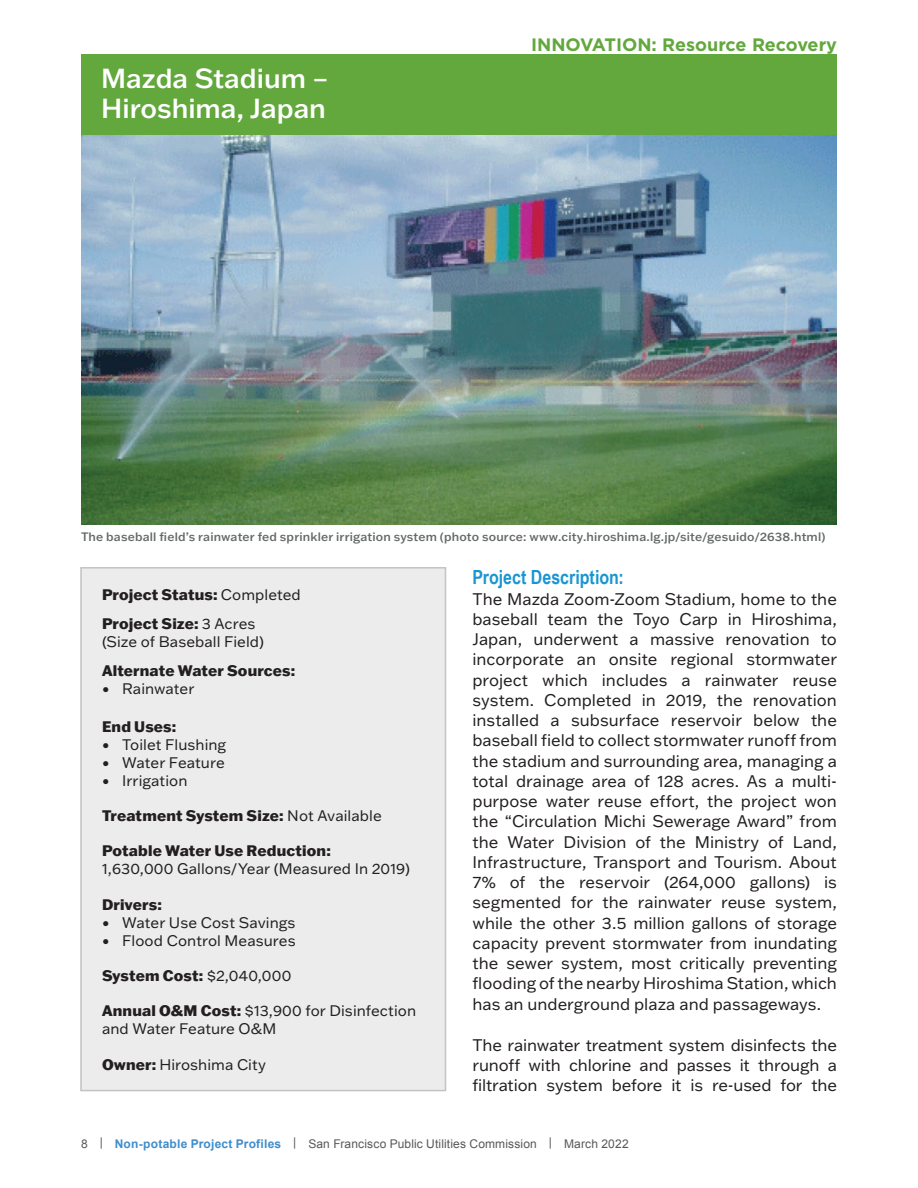
<style>
.page{position:relative;width:918px;height:1188px;background:#fff}
.page>*{position:absolute;margin:0;border:0;box-sizing:border-box;transform-origin:0 0}
.t1{font:500 27px/30px "Franklin Gothic ATF";color:#fff}
.t2{font:700 19.5px "Arial Narrow";color:#1a95d3}
.t3{font:700 18px "Gotham";color:#62a83c}
.t4{font:16.5px/20.2px "Franklin Gothic ATF";letter-spacing:-.005em;color:#231f20;text-align:justify}
.t5{font:15px/18px "Franklin Gothic ATF";letter-spacing:.005em;color:#231f20}
.t6{font:800 15px/28.8px "Franklin Gothic ATF";letter-spacing:.01em;color:#231f20}
.t7{font:500 12px "Franklin Gothic ATF";letter-spacing:.015em;color:#646868}
.t8{font:12px "Arial";letter-spacing:.015em;color:#57585a}
.s1{font-weight:400}
.s2{font-weight:800}
.s3{font-weight:700;color:#3f8dcb}
</style>
<div class="page">
<div style="left:81px;top:54px;width:756px;height:81px;background:#62a83c"></div>
<div style="left:81px;top:568px;width:365px;height:523px;background:#ececec"></div>
<div style="left:80px;top:567px;width:366px;height:524px;border:2px solid #c4c2c2"></div>
<img style="left:81px;top:135px;width:756px;height:390px">
<h1 class="t1" style="left:101px;top:63px;width:229px">Mazda Stadium –<br>Hiroshima, Japan</h1>
<p class="t3" style="left:531px;top:33px;width:307px">INNOVATION: Resource Recovery</p>
<p class="t7" style="left:81px;top:528px;width:746px">The baseball field’s rainwater fed sprinkler irrigation system (photo source: www.city.hiroshima.lg.jp/site/gesuido/2638.html)</p>
<p class="t6" style="left:102px;top:580px;width:200px">Project Status: <span class="s1">Completed<br></span>Project Size: <span class="s1">3 Acres</span></p>
<p class="t5" style="left:102px;top:632px;width:164px">(Size of Baseball Field)</p>
<p class="t6" style="left:102px;top:655px;width:195px">Alternate Water Sources:</p>
<p class="t5" style="left:102px;top:679px;width:94px">• Rainwater</p>
<p class="t6" style="left:102px;top:712px;width:76px">End Uses:</p>
<p class="t5" style="left:102px;top:735px;width:126px">• Toilet Flushing</p>
<p class="t5" style="left:102px;top:753px;width:124px">• Water Feature</p>
<p class="t5" style="left:102px;top:771px;width:87px">• Irrigation</p>
<p class="t6" style="left:102px;top:801px;width:281px">Treatment System Size: <span class="s1">Not Available</span></p>
<p class="t6" style="left:102px;top:836px;width:230px">Potable Water Use Reduction:</p>
<p class="t5" style="left:102px;top:860px;width:309px">1,630,000 Gallons/Year (Measured In 2019)</p>
<p class="t6" style="left:102px;top:890px;width:61px">Drivers:</p>
<p class="t5" style="left:102px;top:913px;width:195px">• Water Use Cost Savings</p>
<p class="t5" style="left:102px;top:931px;width:195px">• Flood Control Measures</p>
<p class="t6" style="left:102px;top:961px;width:191px">System Cost: <span class="s1">$2,040,000</span></p>
<p class="t5" style="left:102px;top:1002px;width:316px"><span class="s2">Annual O&amp;M Cost:</span> $13,900 for Disinfection and Water Feature O&amp;M</p>
<p class="t5" style="left:102px;top:1055px;width:166px"><span class="s2">Owner:</span> Hiroshima City</p>
<p class="t2" style="left:472px;top:563px;width:153px">Project Description:</p>
<p class="t4" style="left:472px;top:588px;width:366px">The Mazda Zoom-Zoom Stadium, home to the baseball team the Toyo Carp in Hiroshima, Japan, underwent a massive renovation to incorporate an onsite regional stormwater project which includes a rainwater reuse system. Completed in 2019, the renovation installed a subsurface reservoir below the baseball field to collect stormwater runoff from the stadium and surrounding area, managing a total drainage area of 128 acres. As a multi&shy;purpose water reuse effort, the project won the “Circulation Michi Sewerage Award” from the Water Division of the Ministry of Land, Infrastructure, Transport and Tourism. About 7% of the reservoir (264,000 gallons) is segmented for the rainwater reuse system, while the other 3.5 million gallons of storage capacity prevent stormwater from inundating the sewer system, most critically preventing flooding of the nearby Hiroshima Station, which has an underground plaza and passageways.</p>
<p class="t4" style="left:472px;top:1034px;width:366px">The rainwater treatment system disinfects the runoff with chlorine and passes it through a filtration system before it is re-used for the</p>
<p class="t8" style="left:81px;top:1135px;width:549px">8 | <span class="s3">Non-potable Project Profiles</span> | San Francisco Public Utilities Commission | March 2022</p>
</div>
